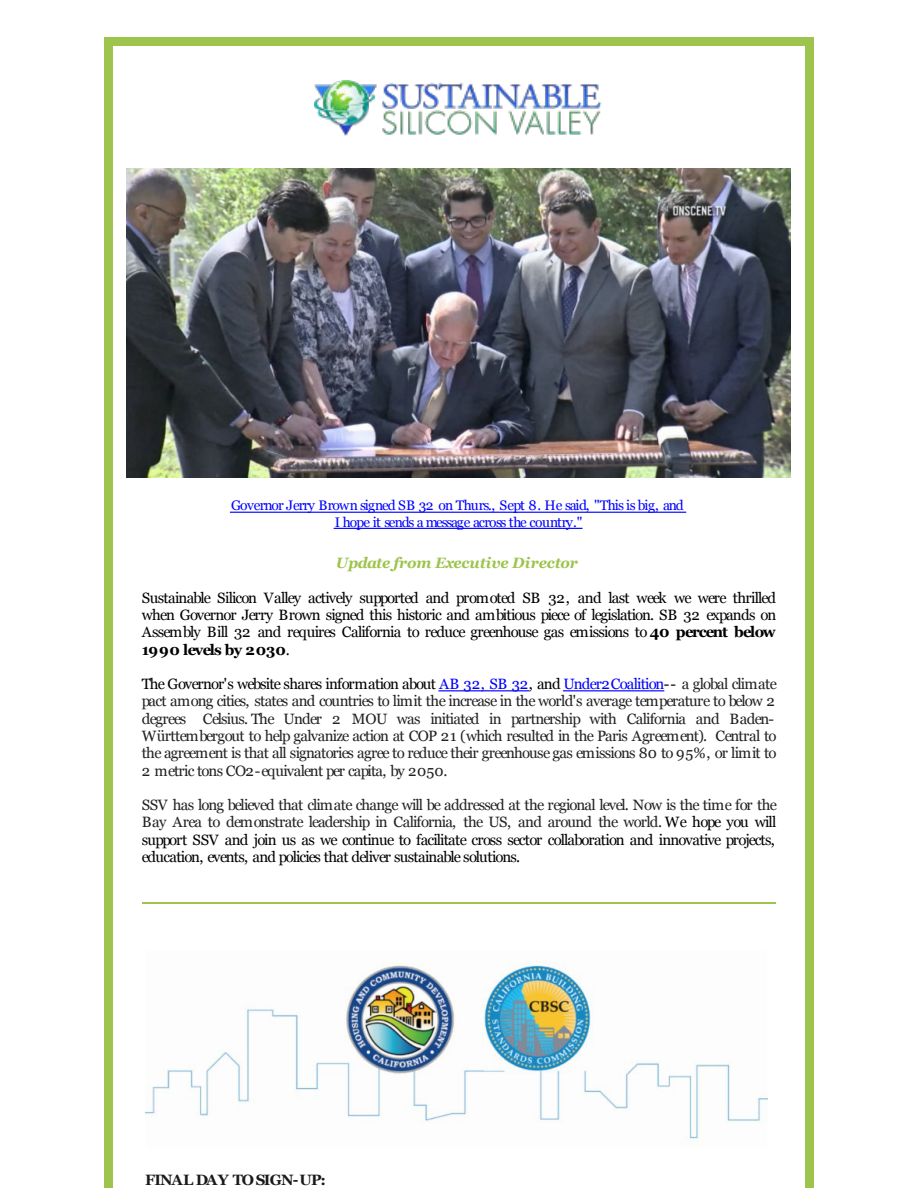
<style>
.page{position:relative;width:918px;height:1188px;background:#fff}
.page>*{position:absolute;margin:0;border:0;box-sizing:border-box;transform-origin:0 0}
.t1{font:15px/17.2px "Georgia";letter-spacing:-.05em;color:#000;text-align:justify}
.t2{font:15px/17.2px "Georgia";letter-spacing:-.05em;color:#222}
.t3{font:italic 700 15px "Georgia";letter-spacing:-.02em;color:#9ec44d}
.t4{font:700 15px "Georgia";letter-spacing:-.06em;color:#1a1a1a}
.t5{font:13.8px/16.2px "Georgia";letter-spacing:-.065em;color:#00f;text-align:center}
.s1{font-weight:700}
.s2{color:#000}
.s3{color:#00f}
.s4{color:#222}
</style>
<div class="page">
<div style="left:104px;top:37px;width:710px;height:1151px;background:#9ec44d"></div>
<div style="left:113px;top:46px;width:691px;height:1142px;background:#fff"></div>
<hr style="left:142px;top:902px;width:634px;height:1px;background:#9ec44d">
<img style="left:315px;top:81px;width:287px;height:55px">
<img style="left:127px;top:168px;width:664px;height:309px">
<hr style="left:230px;top:512px;width:456px;height:1px;background:#00f">
<hr style="left:334px;top:528px;width:248px;height:1px;background:#00f">
<hr style="left:439px;top:690px;width:90px;height:1px;background:#00f">
<hr style="left:564px;top:690px;width:100px;height:1px;background:#00f">
<img style="left:145px;top:961px;width:622px;height:178px">
<p class="t5" style="left:231px;top:499px;width:454px">Governor Jerry Brown signed SB 32 on Thurs., Sept 8. He said, "This is big, and<br>I hope it sends a message across the country."</p>
<p class="t3" style="left:336px;top:557px;width:243px">Update from Executive Director</p>
<p class="t1" style="left:142px;top:590px;width:636px">Sustainable Silicon Valley actively supported and promoted SB 32, and last week we were thrilled when Governor Jerry Brown signed this historic and ambitious piece of legislation. SB 32 expands on Assembly Bill 32 and requires California to reduce greenhouse gas emissions to <span class="s1">40 percent below 1990 levels by 2030</span>.</p>
<p class="t2" style="left:142px;top:676px;width:637px"><span class="s2">The Governor's website shares information about</span> <span class="s3">AB 32, SB 32</span><span class="s2">, and</span> <span class="s3">Under2Coalition</span><span class="s2">--</span> a global climate pact among cities, states and countries to limit the increase in the world's average temperature to below 2 degrees Celsius. The Under 2 MOU was initiated in partnership with California and Baden-Württembergout to help galvanize action at COP 21 (which resulted in the Paris Agreement). Central to the agreement is that all signatories agree to reduce their greenhouse gas emissions 80 to 95%, or limit to 2 metric tons CO2-equivalent per capita, by 2050.</p>
<p class="t1" style="left:142px;top:797px;width:637px;text-align:left"><span class="s4">SSV has long believed that climate change will be addressed at the regional level. Now is the time for the Bay Area to demonstrate leadership in California, the US, and around the world.</span> We hope you will support SSV and join us as we continue to facilitate cross sector collaboration and innovative projects, education, events, and policies that deliver sustainable solutions.</p>
<p class="t4" style="left:145px;top:1173px;width:182px">FINAL DAY TO SIGN-UP:</p>
</div>
